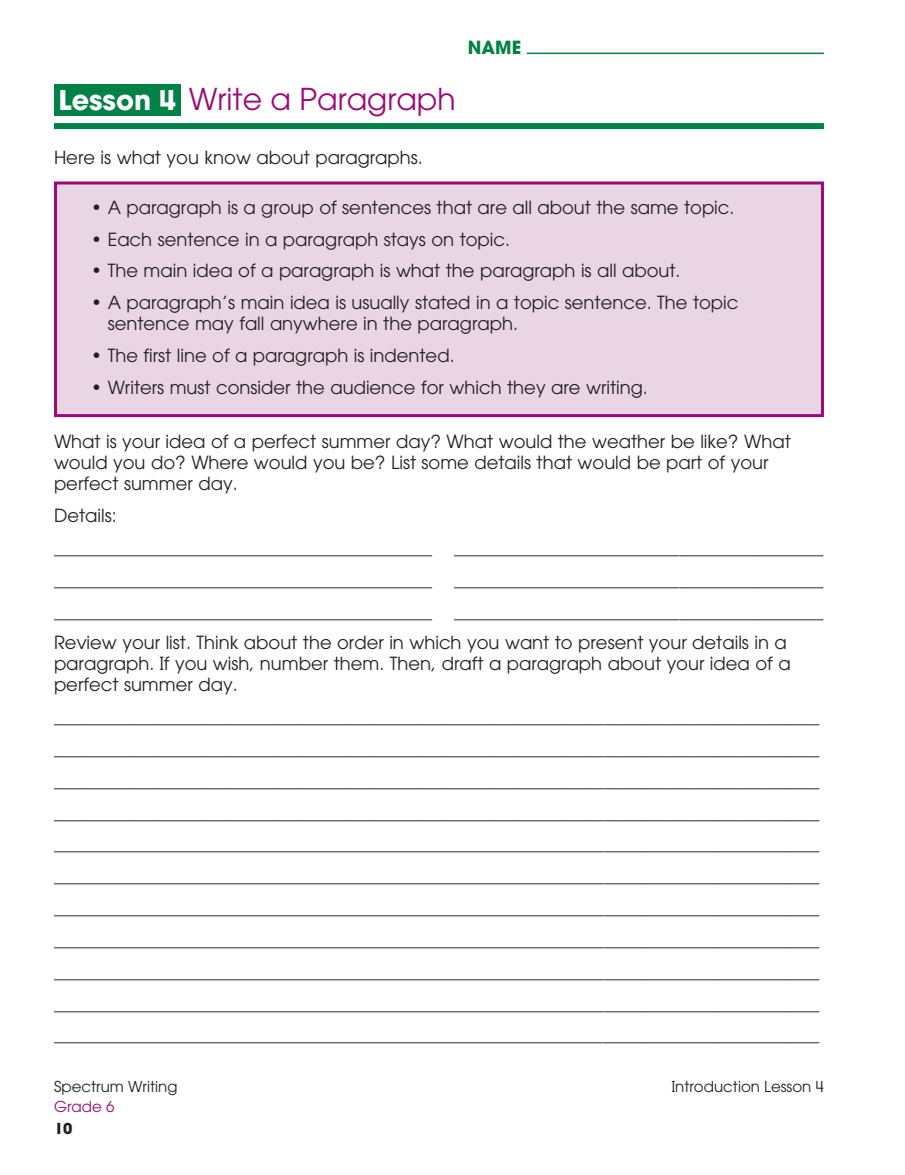
<style>
.page{position:relative;width:905px;height:1175px;background:#fff}
.page>*{position:absolute;margin:0;border:0;box-sizing:border-box;transform-origin:0 0}
.t1{font:30px "EDU Avant Garde Book";color:#9d0876}
.t2{font:18px/31.8px "EDU Avant Garde Book";color:#231f20}
.t3{font:18px "EDU Avant Garde Bold";color:#008247}
.t4{font:15px "EDU Avant Garde Book";color:#231f20}
.t5{font:15px "EDU Avant Garde Book";color:#9d0876}
.t6{font:15px "EDU Avant Garde Bold";color:#231f20}
.s1{font-family:"EDU Avant Garde Bold";font-size:27px;color:#fff}
</style>
<div class="page">
<div style="left:56px;top:183px;width:766px;height:232px;background:#e9d5e3"></div>
<div style="left:54px;top:181px;width:770px;height:236px;border:3px solid #9d0876"></div>
<div style="left:54px;top:84px;width:126px;height:31px;background:#008247"></div>
<hr style="left:526px;top:53px;width:297px;height:1px;background:#008247">
<div style="left:54px;top:123px;width:770px;height:6px;background:#008247"></div>
<h1 class="t1" style="left:59px;top:81px;width:398px"><span class="s1">Lesson 4</span> Write a Paragraph</h1>
<p class="t2" style="left:54px;top:142px;width:366px">Here is what you know about paragraphs.</p>
<p class="t3" style="left:468px;top:36px;width:55px">NAME</p>
<p class="t2" style="left:91px;top:191px;width:641px">• A paragraph is a group of sentences that are all about the same topic.</p>
<p class="t2" style="left:91px;top:223px;width:417px">• Each sentence in a paragraph stays on topic.</p>
<p class="t2" style="left:91px;top:255px;width:587px">• The main idea of a paragraph is what the paragraph is all about.</p>
<p class="t2" style="left:108px;top:292px;width:632px;line-height:21px;text-indent:-17px">• A paragraph’s main idea is usually stated in a topic sentence. The topic sentence may fall anywhere in the paragraph.</p>
<p class="t2" style="left:91px;top:339px;width:361px">• The first line of a paragraph is indented.</p>
<p class="t2" style="left:91px;top:371px;width:554px">• Writers must consider the audience for which they are writing.</p>
<p class="t2" style="left:54px;top:431px;width:738px;line-height:21px">What is your idea of a perfect summer day? What would the weather be like? What would you do? Where would you be? List some details that would be part of your perfect summer day.</p>
<p class="t2" style="left:54px;top:499px;width:770px">Details:<br>__________________________________________ _________________________________________ __________________________________________ _________________________________________ __________________________________________ _________________________________________ Review your list. Think about the order in which you want to present your details in a</p>
<p class="t2" style="left:54px;top:653px;width:738px;line-height:21px">paragraph. If you wish, number them. Then, draft a paragraph about your idea of a perfect summer day.</p>
<p class="t2" style="left:54px;top:700px;width:766px;text-align:justify">_____________________________________________________________________________________ _____________________________________________________________________________________ _____________________________________________________________________________________ _____________________________________________________________________________________ _____________________________________________________________________________________ _____________________________________________________________________________________ _____________________________________________________________________________________ _____________________________________________________________________________________ _____________________________________________________________________________________ _____________________________________________________________________________________ _____________________________________________________________________________________</p>
<p class="t4" style="left:54px;top:1078px;width:125px">Spectrum Writing</p>
<p class="t5" style="left:54px;top:1097px;width:62px">Grade 6</p>
<p class="t6" style="left:54px;top:1119px;width:20px">10</p>
<p class="t4" style="left:672px;top:1078px;width:153px">Introduction Lesson 4</p>
</div>
